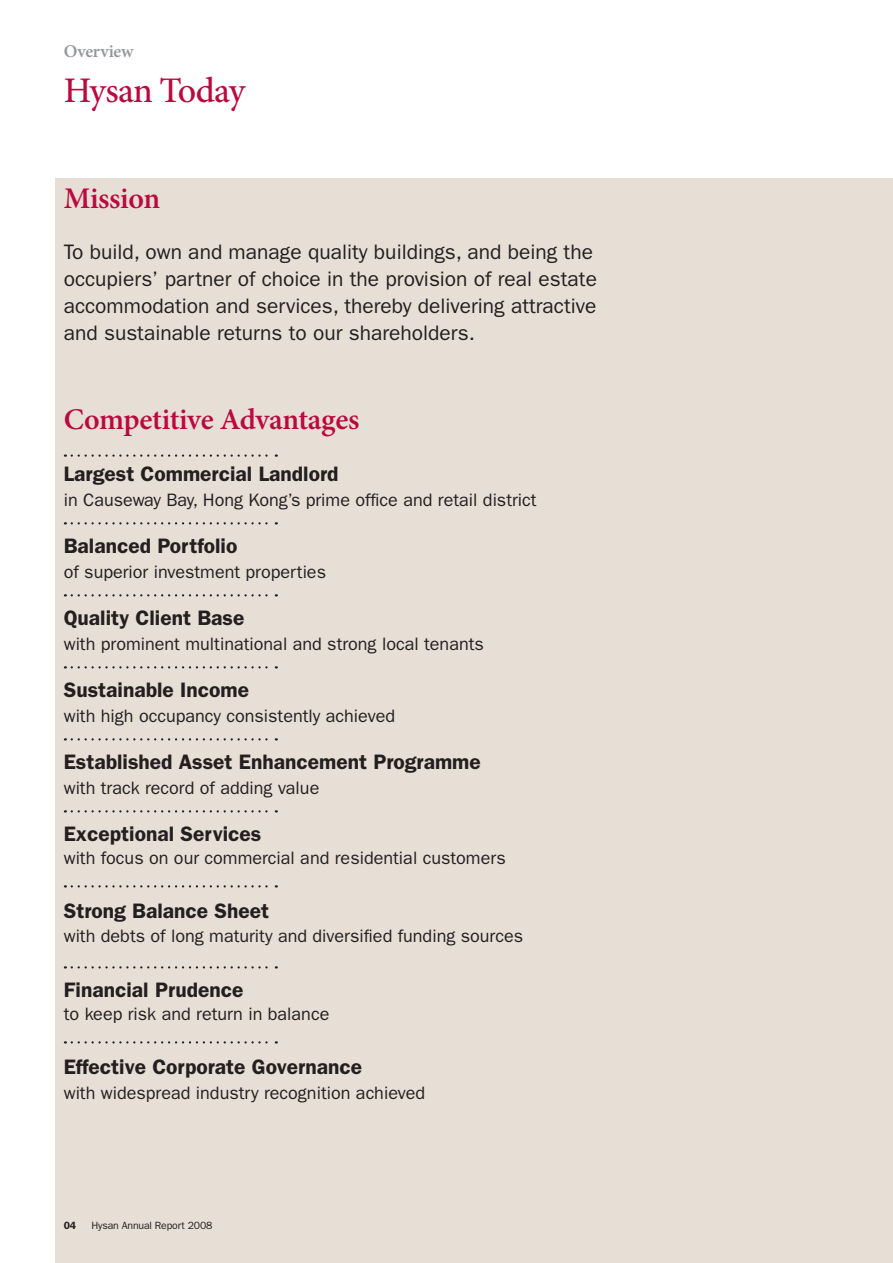
<style>
.page{position:relative;width:893px;height:1263px;background:#fff}
.page>*{position:absolute;margin:0;border:0;box-sizing:border-box;transform-origin:0 0}
.t1{font:500 36px "Minion Pro";letter-spacing:-.025em;color:#ba093e}
.t2{font:600 30px "Minion Pro";letter-spacing:-.01em;color:#ba093e}
.t3{font:600 21px "ITC Franklin Gothic Std";color:#231f20}
.t4{font:21px/27px "ITC Franklin Gothic Std";color:#231f20}
.t5{font:18px "ITC Franklin Gothic Std";color:#231f20}
.t6{font:600 18px "Minion Pro";letter-spacing:-.01em;color:#939598}
.t7{font:10.5px "ITC Franklin Gothic Std";letter-spacing:-.015em;color:#231f20}
.t8{font:600 10.5px "ITC Franklin Gothic Std";color:#231f20}
</style>
<div class="page">
<div style="left:55px;top:179px;width:838px;height:1084px;background:#e7ded5"></div>
<svg style="left:72px;top:454px;width:205px;height:3px"></svg>
<svg style="left:72px;top:522px;width:205px;height:2px"></svg>
<svg style="left:72px;top:594px;width:205px;height:2px"></svg>
<svg style="left:72px;top:666px;width:205px;height:2px"></svg>
<svg style="left:72px;top:738px;width:205px;height:2px"></svg>
<svg style="left:72px;top:810px;width:205px;height:2px"></svg>
<svg style="left:72px;top:885px;width:205px;height:2px"></svg>
<svg style="left:72px;top:966px;width:205px;height:2px"></svg>
<svg style="left:72px;top:1041px;width:205px;height:2px"></svg>
<p class="t6" style="left:64px;top:44px;width:71px">Overview</p>
<h1 class="t1" style="left:64px;top:76px;width:183px">Hysan Today</h1>
<h2 class="t2" style="left:64px;top:186px;width:98px">Mission</h2>
<p class="t4" style="left:64px;top:240px;width:535px">To build, own and manage quality buildings, and being the occupiers’ partner of choice in the provision of real estate accommodation and services, thereby delivering attractive and sustainable returns to our shareholders.</p>
<h2 class="t2" style="left:64px;top:408px;width:297px">Competitive Advantages</h2>
<p class="t3" style="left:64px;top:466px;width:276px">Largest Commercial Landlord</p>
<p class="t5" style="left:64px;top:493px;width:474px">in Causeway Bay, Hong Kong’s prime office and retail district</p>
<p class="t3" style="left:64px;top:538px;width:175px">Balanced Portfolio</p>
<p class="t5" style="left:64px;top:565px;width:264px">of superior investment properties</p>
<p class="t3" style="left:64px;top:610px;width:182px">Quality Client Base</p>
<p class="t5" style="left:64px;top:637px;width:422px">with prominent multinational and strong local tenants</p>
<p class="t3" style="left:64px;top:682px;width:187px">Sustainable Income</p>
<p class="t5" style="left:64px;top:709px;width:333px">with high occupancy consistently achieved</p>
<p class="t3" style="left:64px;top:754px;width:419px">Established Asset Enhancement Programme</p>
<p class="t5" style="left:64px;top:781px;width:257px">with track record of adding value</p>
<p class="t3" style="left:64px;top:826px;width:199px">Exceptional Services</p>
<p class="t5" style="left:64px;top:851px;width:443px">with focus on our commercial and residential customers</p>
<p class="t3" style="left:64px;top:903px;width:207px">Strong Balance Sheet</p>
<p class="t5" style="left:64px;top:929px;width:461px">with debts of long maturity and diversified funding sources</p>
<p class="t3" style="left:64px;top:982px;width:181px">Financial Prudence</p>
<p class="t5" style="left:64px;top:1007px;width:267px">to keep risk and return in balance</p>
<p class="t3" style="left:64px;top:1059px;width:300px">Effective Corporate Governance</p>
<p class="t5" style="left:64px;top:1085px;width:363px">with widespread industry recognition achieved</p>
<p class="t8" style="left:64px;top:1222px;width:14px">04</p>
<p class="t7" style="left:91px;top:1222px;width:123px">Hysan Annual Report 2008</p>
</div>
